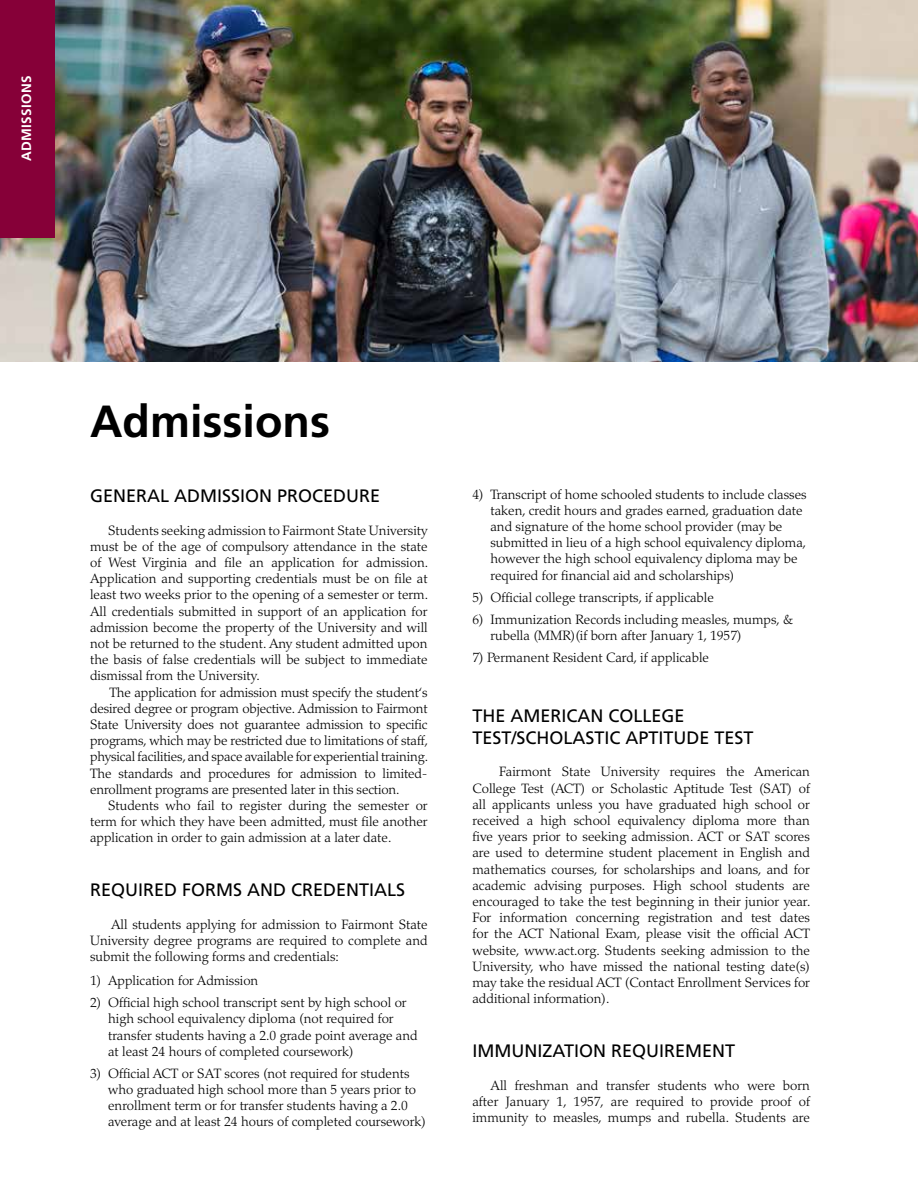
<style>
.page{position:relative;width:918px;height:1188px;background:#fff}
.page>*{position:absolute;margin:0;border:0;box-sizing:border-box;transform-origin:0 0}
.t1{font:700 45px "Frutiger";color:#000}
.t2{font:18px/21.6px "Frutiger";color:#000}
.t3{font:300 13.5px/16.2px "Palatino";color:#000;text-align:justify}
.t4{font:700 13.5px "Frutiger";letter-spacing:.03em;color:#fff}
</style>
<div class="page">
<img style="left:0;top:0;width:918px;height:361px">
<div style="left:0;top:0;width:54px;height:237px;background:#860038"></div>
<p class="t4" style="left:19px;top:161px;width:88px;rotate:-90deg">ADMISSIONS</p>
<h1 class="t1" style="left:90px;top:395px;width:241px">Admissions</h1>
<h2 class="t2" style="left:90px;top:485px;width:292px">GENERAL ADMISSION PROCEDURE</h2>
<p class="t3" style="left:90px;top:522px;width:340px;text-indent:18px">Students seeking admission to Fairmont State University must be of the age of compulsory attendance in the state of West Virginia and file an application for admission.<br>Application and supporting credentials must be on file at least two weeks prior to the opening of a semester or term.<br>All credentials submitted in support of an application for admission become the property of the University and will not be returned to the student. Any student admitted upon the basis of false credentials will be subject to immediate dismissal from the University.</p>
<p class="t3" style="left:90px;top:684px;width:340px;text-indent:19px">The application for admission must specify the student‘s desired degree or program objective. Admission to Fairmont State University does not guarantee admission to specific programs, which may be restricted due to limitations of staff, physical facilities, and space available for experiential training.<br>The standards and procedures for admission to limited&shy;enrollment programs are presented later in this section.</p>
<p class="t3" style="left:90px;top:798px;width:339px;text-indent:18px">Students who fail to register during the semester or term for which they have been admitted, must file another application in order to gain admission at a later date.</p>
<h2 class="t2" style="left:90px;top:879px;width:317px">REQUIRED FORMS AND CREDENTIALS</h2>
<p class="t3" style="left:90px;top:916px;width:339px;text-indent:21px">All students applying for admission to Fairmont State University degree programs are required to complete and submit the following forms and credentials:</p>
<p class="t3" style="left:90px;top:972px;width:170px">1) Application for Admission</p>
<p class="t3" style="left:108px;top:995px;width:311px;text-align:left;text-indent:-18px">2) Official high school transcript sent by high school or high school equivalency diploma (not required for transfer students having a 2.0 grade point average and at least 24 hours of completed coursework)</p>
<p class="t3" style="left:108px;top:1065px;width:319px;text-align:left;text-indent:-18px">3) Official ACT or SAT scores (not required for students who graduated high school more than 5 years prior to enrollment term or for transfer students having a 2.0 average and at least 24 hours of completed coursework)</p>
<p class="t3" style="left:490px;top:486px;width:318px;text-align:left;text-indent:-18px">4) Transcript of home schooled students to include classes taken, credit hours and grades earned, graduation date and signature of the home school provider (may be submitted in lieu of a high school equivalency diploma, however the high school equivalency diploma may be required for financial aid and scholarships)</p>
<p class="t3" style="left:472px;top:589px;width:243px">5) Official college transcripts, if applicable</p>
<p class="t3" style="left:490px;top:611px;width:305px;text-indent:-18px">6) Immunization Records including measles, mumps, &amp; rubella (MMR)(if born after January 1, 1957)</p>
<p class="t3" style="left:472px;top:650px;width:238px">7) Permanent Resident Card, if applicable</p>
<h2 class="t2" style="left:472px;top:705px;width:283px">THE AMERICAN COLLEGE<br>TEST/SCHOLASTIC APTITUDE TEST</h2>
<p class="t3" style="left:473px;top:764px;width:340px;text-indent:27px">Fairmont State University requires the American College Test (ACT) or Scholastic Aptitude Test (SAT) of all applicants unless you have graduated high school or received a high school equivalency diploma more than five years prior to seeking admission. ACT or SAT scores are used to determine student placement in English and mathematics courses, for scholarships and loans, and for academic advising purposes. High school students are encouraged to take the test beginning in their junior year.<br>For information concerning registration and test dates for the ACT National Exam, please visit the official ACT website, www.act.org. Students seeking admission to the University, who have missed the national testing date(s) may take the residual ACT (Contact Enrollment Services for additional information).</p>
<h2 class="t2" style="left:472px;top:1040px;width:264px">IMMUNIZATION REQUIREMENT</h2>
<p class="t3" style="left:473px;top:1077px;width:339px;text-indent:18px">All freshman and transfer students who were born after January 1, 1957, are required to provide proof of immunity to measles, mumps and rubella. Students are</p>
</div>
